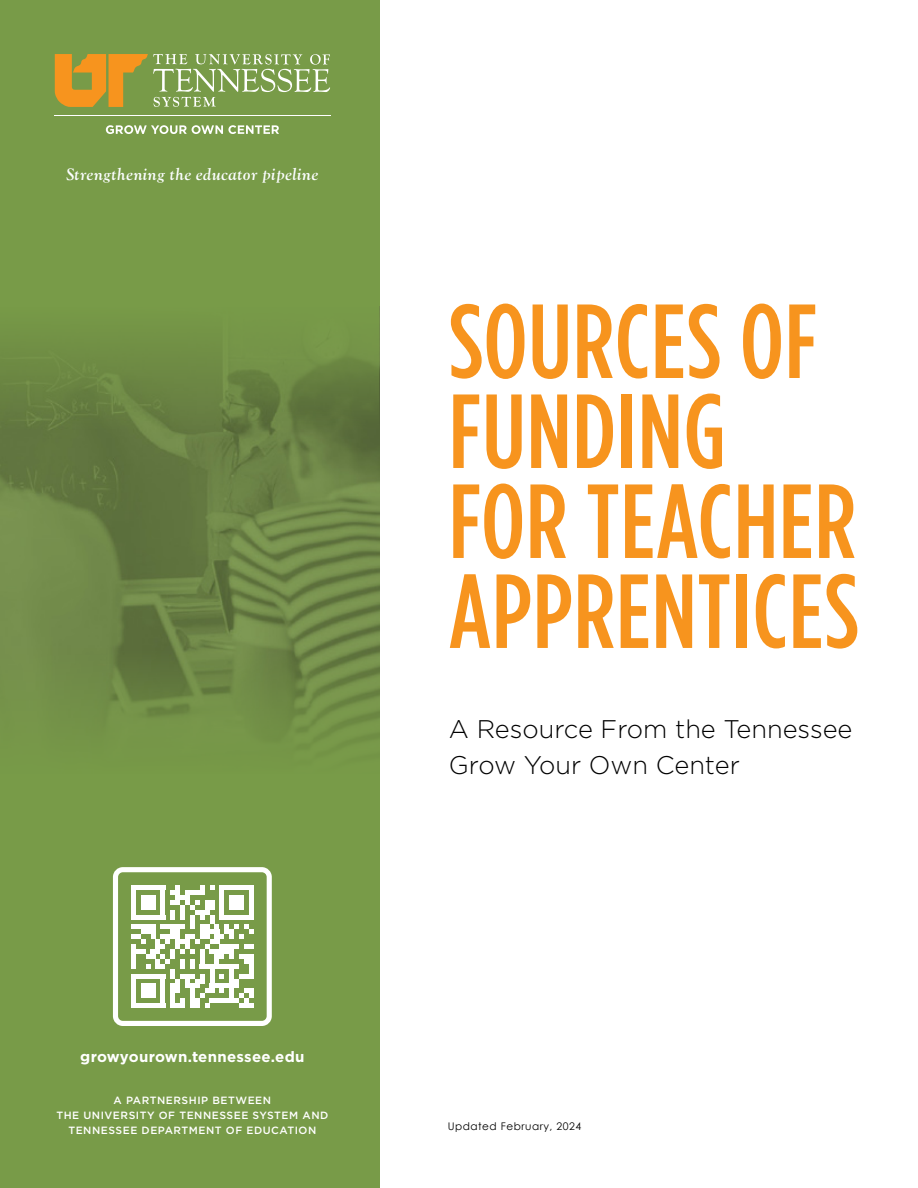
<style>
.page{position:relative;width:918px;height:1188px;background:#fff}
.page>*{position:absolute;margin:0;border:0;box-sizing:border-box;transform-origin:0 0}
.t1{font:500 105px/90px "Gotham Condensed";letter-spacing:.01em;color:#f7941e}
.t2{font:300 25.5px/36px "Gotham";color:#000}
.t3{font:italic 700 16.5px "LTC Goudy Oldstyle Pro";letter-spacing:.01em;color:#fcfeff}
.t4{font:700 15px "Gotham";letter-spacing:.02em;color:#fff}
.t5{font:500 10.5px/15px "Gotham";letter-spacing:.05em;color:#fff;text-align:center}
.t6{font:10.5px "Century Gothic";letter-spacing:.05em;color:#000}
</style>
<div class="page">
<div style="left:0;top:0;width:380px;height:1188px;background:#789b48"></div>
<svg style="left:113px;top:867px;width:159px;height:159px"></svg>
<div style="left:131px;top:1003px;width:34px;height:5px;background:#fff"></div>
<div style="left:141px;top:983px;width:14px;height:15px;background:#fff"></div>
<svg style="left:55px;top:54px;width:275px;height:53px"></svg>
<hr style="left:54px;top:116px;width:277px;height:1px;background:#fff">
<svg style="left:106px;top:125px;width:173px;height:9px"></svg>
<img style="left:0;top:306px;width:380px;height:343px">
<svg style="left:0;top:306px;width:379px;height:125px"></svg>
<svg style="left:0;top:649px;width:380px;height:99px;fill:#739048"></svg>
<h3 class="t3" style="left:66px;top:164px;width:254px">Strengthening the educator pipeline</h3>
<h3 class="t4" style="left:80px;top:1047px;width:226px">growyourown.tennessee.edu</h3>
<p class="t5" style="left:56px;top:1093px;width:273px">A PARTNERSHIP BETWEEN<br>THE UNIVERSITY OF TENNESSEE SYSTEM AND<br>TENNESSEE DEPARTMENT OF EDUCATION</p>
<h1 class="t1" style="left:449px;top:296px;width:412px">SOURCES OF<br>FUNDING<br>FOR TEACHER<br>APPRENTICES</h1>
<h2 class="t2" style="left:449px;top:710px;width:405px">A Resource From the Tennessee<br>Grow Your Own Center</h2>
<p class="t6" style="left:448px;top:1118px;width:135px">Updated February, 2024</p>
</div>
